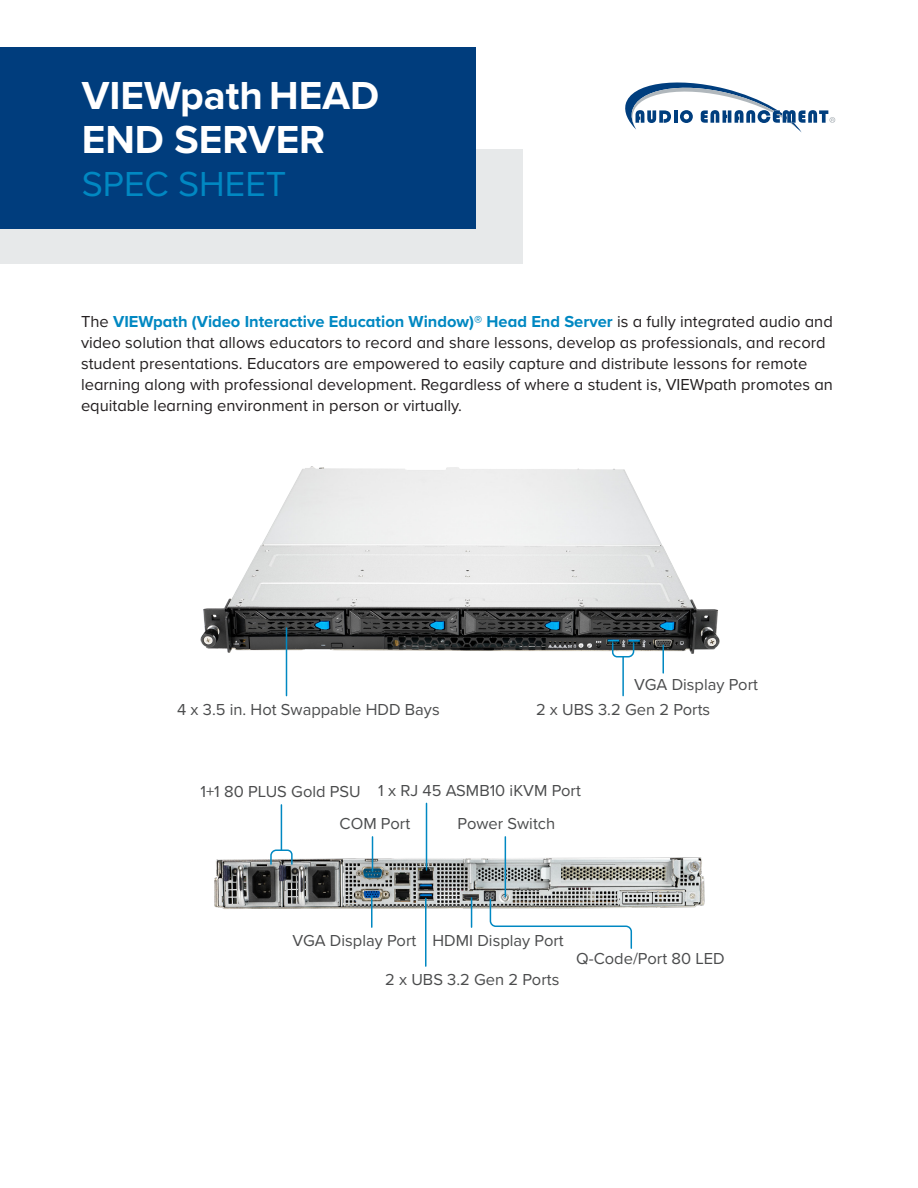
<style>
.page{position:relative;width:918px;height:1188px;background:#fff}
.page>*{position:absolute;margin:0;border:0;box-sizing:border-box;transform-origin:0 0}
.t1{font:700 40.5px "Proxima Nova";color:#fff}
.t2{font:36px "Proxima Nova";color:#0088c2}
.Body{font:16.5px/21px "Proxima Nova";color:#231f20}
.t3{font:16.5px "Proxima Nova";color:#4b4c4d}
.s1{font-weight:700;color:#0088c2}
</style>
<div class="page">
<div style="left:0;top:149px;width:522px;height:114px;background:#e7e9ea"></div>
<div style="left:0;top:47px;width:476px;height:182px;background:#003d7d"></div>
<svg style="left:625px;top:82px;width:210px;height:51px"></svg>
<img style="left:200px;top:466px;width:520px;height:191px">
<img style="left:214px;top:854px;width:491px;height:57px">
<hr style="left:286px;top:628px;width:1px;height:68px;background:#0088c2">
<hr style="left:622px;top:657px;width:2px;height:39px;background:#0088c2">
<svg style="left:611px;top:641px;width:24px;height:17px"></svg>
<hr style="left:662px;top:645px;width:2px;height:28px;background:#0088c2">
<hr style="left:281px;top:805px;width:1px;height:45px;background:#0088c2">
<svg style="left:269px;top:849px;width:24px;height:17px"></svg>
<hr style="left:372px;top:837px;width:1px;height:34px;background:#0088c2">
<hr style="left:426px;top:803px;width:1px;height:67px;background:#0088c2">
<hr style="left:371px;top:896px;width:2px;height:31px;background:#0088c2">
<hr style="left:425px;top:898px;width:2px;height:68px;background:#0088c2">
<hr style="left:505px;top:837px;width:1px;height:60px;background:#0088c2">
<svg style="left:471px;top:898px;width:1px;height:29px"></svg>
<svg style="left:489px;top:898px;width:144px;height:51px"></svg>
<p class="t1" style="left:82px;top:66px;width:299px">VIEWpath HEAD</p>
<p class="t1" style="left:82px;top:109px;width:245px">END SERVER</p>
<p class="t2" style="left:82px;top:157px;width:206px">SPEC SHEET</p>
<p class="Body" style="left:81px;top:310px;width:753px">The <span class="s1">VIEWpath (Video Interactive Education Window)® Head End Server</span> is a fully integrated audio and video solution that allows educators to record and share lessons, develop as professionals, and record student presentations. Educators are empowered to easily capture and distribute lessons for remote learning along with professional development. Regardless of where a student is, VIEWpath promotes an equitable learning environment in person or virtually.</p>
<p class="t3" style="left:634px;top:672px;width:125px">VGA Display Port</p>
<p class="t3" style="left:177px;top:698px;width:264px">4 x 3.5 in. Hot Swappable HDD Bays</p>
<p class="t3" style="left:536px;top:698px;width:176px">2 x UBS 3.2 Gen 2 Ports</p>
<p class="t3" style="left:378px;top:779px;width:204px">1 x RJ 45 ASMB10 iKVM Port</p>
<p class="t3" style="left:200px;top:779px;width:162px">1+1 80 PLUS Gold PSU</p>
<p class="t3" style="left:340px;top:811px;width:72px">COM Port</p>
<p class="t3" style="left:458px;top:811px;width:99px">Power Switch</p>
<p class="t3" style="left:293px;top:928px;width:125px">VGA Display Port</p>
<p class="t3" style="left:385px;top:967px;width:176px">2 x UBS 3.2 Gen 2 Ports</p>
<p class="t3" style="left:433px;top:928px;width:133px">HDMI Display Port</p>
<p class="t3" style="left:576px;top:946px;width:150px">Q-Code/Port 80 LED</p>
</div>
